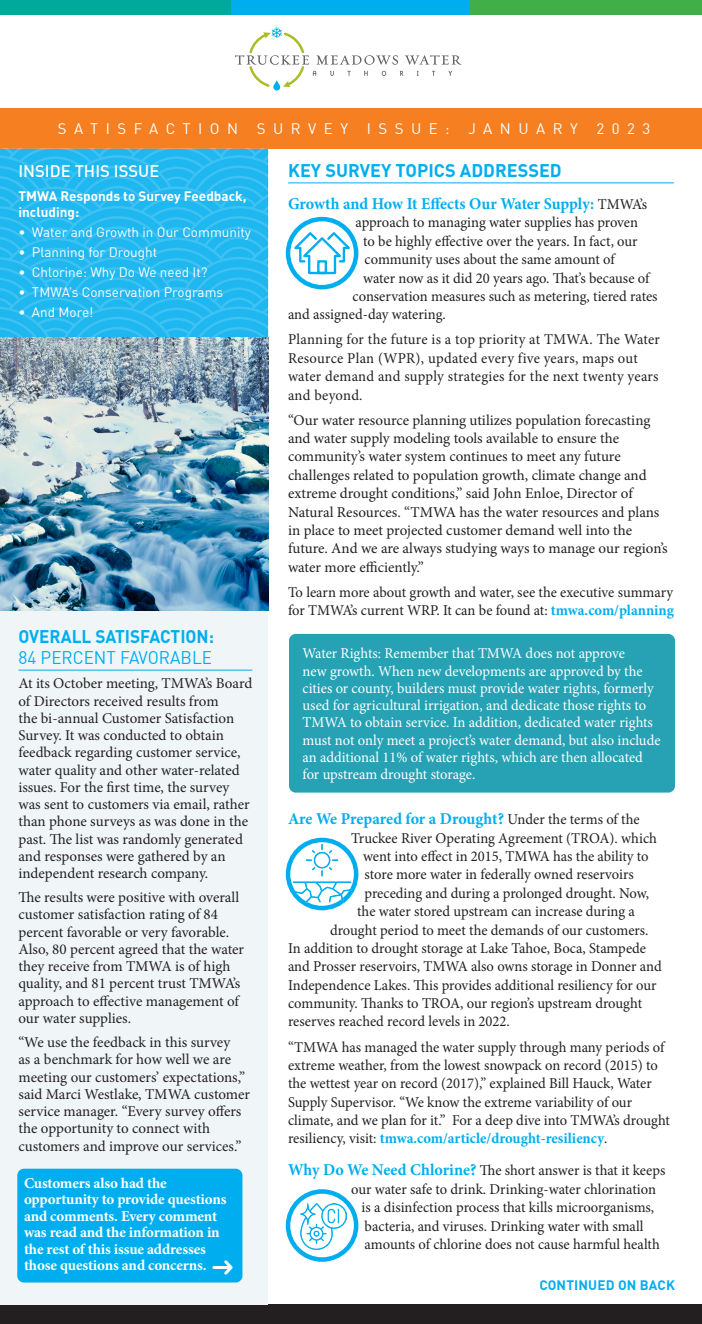
<style>
.page{position:relative;width:702px;height:1324px;background:#fff}
.page>*{position:absolute;margin:0;border:0;box-sizing:border-box;transform-origin:0 0}
.Main_headlines{font:700 18px/21px "DIN Offc Pro";color:#00aeef;scale:.95 1}
.Main_headlines-2{font:700 18px "DIN Offc Pro";color:#00aeef}
.Main_paragraphs{font:700 16.5px "Minion Pro";letter-spacing:-.005em;color:#00aeef}
.sidebar_headlines{font:500 16.5px "DIN Offc Pro";color:#fff}
.Main_paragraphs-2{font:15px/17.2px "Minion Pro";color:#231f20}
.Main_paragraphs-3{font:15px/17.2px "Minion Pro";color:#fff}
.Main_paragraphs-4{font:700 15px/16.5px "Minion Pro";letter-spacing:-.01em;color:#fff}
.t1{font:15px "DIN Offc Pro";letter-spacing:.5em;color:#fff}
.t2{font:13.5px "DIN Offc Pro";color:#fff}
.Bullet_list{font:700 13.5px/16.5px "DIN Offc Pro";color:#fff}
.Main_headlines-3{font:700 13.5px "DIN Offc Pro";letter-spacing:.01em;color:#00aeef}
.s1{font-weight:400;font-size:15px;color:#231f20}
.s2{font-weight:700;color:#00aeef}
.s3{font-weight:400}
.s4{font-weight:700;font-size:16.5px;color:#00aeef}
</style>
<div class="page">
<div style="left:0;top:0;width:231px;height:15px;background:#00a99b"></div>
<div style="left:231px;top:0;width:239px;height:15px;background:#00aeef"></div>
<div style="left:470px;top:0;width:231px;height:15px;background:#40ae49"></div>
<div style="left:0;top:108px;width:701px;height:41px;background:#f57f21"></div>
<svg style="left:235px;top:27px;width:226px;height:64px"></svg>
<div style="left:0;top:1304px;width:701px;height:19px;background:#231f20"></div>
<svg style="left:289px;top:230px;width:65px;height:45px"></svg>
<hr style="left:288px;top:182px;width:385px;height:1px;background:#00aeef">
<div style="left:289px;top:634px;width:385px;height:158px;background:#26a2b4;border-radius:7px"></div>
<div style="left:0;top:610px;width:268px;height:694px;background:#f0f6f8"></div>
<svg style="left:0;top:149px;width:269px;height:195px;background:#28baf0"></svg>
<hr style="left:18px;top:669px;width:234px;height:1px;background:#00aeef">
<img style="left:0;top:338px;width:268px;height:272px">
<div style="left:286px;top:837px;width:72px;height:73px;border:4px solid #00aeef;border-radius:50%"></div>
<div style="left:286px;top:1189px;width:72px;height:72px;border:4px solid #00aeef;border-radius:50%"></div>
<div style="left:286px;top:217px;width:72px;height:72px;border:4px solid #00aeef;border-radius:50%"></div>
<img style="left:290px;top:841px;width:63px;height:63px">
<img style="left:300px;top:1203px;width:46px;height:46px">
<div style="left:17px;top:1168px;width:225px;height:114px;background:#00aeef;border-radius:7px"></div>
<svg style="left:224px;top:1260px;width:9px;height:15px"></svg>
<hr style="left:214px;top:1266px;width:16px;height:3px;background:#fff">
<p class="t1" style="left:58px;top:117px;width:593px">SATISFACTION SURVEY ISSUE: JANUARY 2023</p>
<p class="Main_headlines-2" style="left:288px;top:156px;width:275px">KEY SURVEY TOPICS ADDRESSED</p>
<p class="Main_paragraphs" style="left:288px;top:192px;width:360px">Growth and How It Effects Our Water Supply: <span class="s1">TMWA’s</span></p>
<p class="Main_paragraphs-2" style="left:355px;top:214px;width:284px">approach to managing water supplies has proven</p>
<p class="Main_paragraphs-2" style="left:363px;top:232px;width:276px">to be highly effective over the years. In fact, our</p>
<p class="Main_paragraphs-2" style="left:364px;top:251px;width:251px">community uses about the same amount of</p>
<p class="Main_paragraphs-2" style="left:363px;top:269px;width:288px">water now as it did 20 years ago. That’s because of</p>
<p class="Main_paragraphs-2" style="left:352px;top:287px;width:306px">conservation measures such as metering, tiered rates</p>
<p class="Main_paragraphs-2" style="left:288px;top:306px;width:159px">and assigned-day watering.</p>
<p class="Main_paragraphs-2" style="left:288px;top:330px;width:373px;line-height:18.3px">Planning for the future is a top priority at TMWA. The Water Resource Plan (WPR), updated every five years, maps out water demand and supply strategies for the next twenty years and beyond.</p>
<p class="Main_paragraphs-2" style="left:288px;top:411px;width:381px;line-height:18.3px">“Our water resource planning utilizes population forecasting and water supply modeling tools available to ensure the community’s water system continues to meet any future challenges related to population growth, climate change and extreme drought conditions,” said John Enloe, Director of Natural Resources. “TMWA has the water resources and plans in place to meet projected customer demand well into the future. And we are always studying ways to manage our region’s water more efficiently.”</p>
<p class="Main_paragraphs-2" style="left:288px;top:583px;width:387px;line-height:18.5px">To learn more about growth and water, see the executive summary for TMWA’s current WRP. It can be found at: <span class="s2">tmwa.com/planning</span></p>
<p class="sidebar_headlines" style="left:18px;top:158px;width:142px">INSIDE THIS ISSUE</p>
<p class="Bullet_list" style="left:18px;top:186px;width:229px">TMWA Responds to Survey Feedback, including:</p>
<p class="t2" style="left:18px;top:222px;width:234px">• Water and Growth in Our Community</p>
<p class="t2" style="left:18px;top:241px;width:140px">• Planning for Drought</p>
<p class="t2" style="left:18px;top:261px;width:191px">• Chlorine: Why Do We need It?</p>
<p class="t2" style="left:18px;top:281px;width:206px">• TMWA’s Conservation Programs</p>
<p class="t2" style="left:18px;top:301px;width:76px">• And More!</p>
<p class="Main_headlines" style="left:18px;top:624px;width:207px">OVERALL SATISFACTION:<br><span class="s3">84 PERCENT FAVORABLE</span></p>
<p class="Main_paragraphs-2" style="left:18px;top:675px;width:235px">At its October meeting, TMWA’s Board of Directors received results from<br>the bi-annual Customer Satisfaction Survey. It was conducted to obtain feedback regarding customer service, water quality and other water-related issues. For the first time, the survey was sent to customers via email, rather than phone surveys as was done in the past. The list was randomly generated and responses were gathered by an independent research company.</p>
<p class="Main_paragraphs-2" style="left:18px;top:888px;width:227px">The results were positive with overall customer satisfaction rating of 84 percent favorable or very favorable.<br>Also, 80 percent agreed that the water they receive from TMWA is of high quality, and 81 percent trust TMWA’s approach to effective management of our water supplies.</p>
<p class="Main_paragraphs-2" style="left:18px;top:1033px;width:233px">“We use the feedback in this survey<br>as a benchmark for how well we are meeting our customers’ expectations,” said Marci Westlake, TMWA customer service manager. “Every survey offers the opportunity to connect with customers and improve our services.”</p>
<p class="Main_paragraphs-4" style="left:24px;top:1174px;width:204px">Customers also had the opportunity to provide questions and comments. Every comment was read and the information in the rest of this issue addresses those questions and concerns.</p>
<p class="Main_paragraphs-3" style="left:302px;top:645px;width:359px">Water Rights: Remember that TMWA does not approve<br>new growth. When new developments are approved by the cities or county, builders must provide water rights, formerly used for agricultural irrigation, and dedicate those rights to TMWA to obtain service. In addition, dedicated water rights must not only meet a project’s water demand, but also include an additional 11% of water rights, which are then allocated for upstream drought storage.</p>
<p class="Main_paragraphs" style="left:288px;top:807px;width:353px">Are We Prepared for a Drought? <span class="s1">Under the terms of the</span></p>
<p class="Main_paragraphs-2" style="left:351px;top:829px;width:307px">Truckee River Operating Agreement (TROA). which</p>
<p class="Main_paragraphs-2" style="left:363px;top:847px;width:287px">went into effect in 2015, TMWA has the ability to</p>
<p class="Main_paragraphs-2" style="left:364px;top:866px;width:270px">store more water in federally owned reservoirs</p>
<p class="Main_paragraphs-2" style="left:364px;top:884px;width:286px">preceding and during a prolonged drought. Now,</p>
<p class="Main_paragraphs-2" style="left:357px;top:902px;width:279px">the water stored upstream can increase during a</p>
<p class="Main_paragraphs-2" style="left:330px;top:921px;width:320px">drought period to meet the demands of our customers.</p>
<p class="Main_paragraphs-2" style="left:288px;top:939px;width:359px">In addition to drought storage at Lake Tahoe, Boca, Stampede</p>
<p class="Main_paragraphs-2" style="left:288px;top:958px;width:375px">and Prosser reservoirs, TMWA also owns storage in Donner and</p>
<p class="Main_paragraphs-2" style="left:288px;top:976px;width:370px">Independence Lakes. This provides additional resiliency for our</p>
<p class="Main_paragraphs-2" style="left:288px;top:994px;width:355px">community. Thanks to TROA, our region’s upstream drought</p>
<p class="Main_paragraphs-2" style="left:288px;top:1013px;width:223px">reserves reached record levels in 2022.</p>
<p class="Main_paragraphs-2" style="left:288px;top:1037px;width:383px;line-height:18.3px">“TMWA has managed the water supply through many periods of extreme weather, from the lowest snowpack on record (2015) to the wettest year on record (2017),” explained Bill Hauck, Water Supply Supervisor. “We know the extreme variability of our climate, and we plan for it.” For a deep dive into TMWA’s drought resiliency, visit: <span class="s2">tmwa.com/article/drought-resiliency</span>.</p>
<p class="Main_paragraphs-2" style="left:288px;top:1162px;width:379px"><span class="s4">Why Do We Need Chlorine?</span> The short answer is that it keeps</p>
<p class="Main_paragraphs-2" style="left:351px;top:1180px;width:306px">our water safe to drink. Drinking-water chlorination</p>
<p class="Main_paragraphs-2" style="left:361px;top:1198px;width:294px">is a disinfection process that kills microorganisms,</p>
<p class="Main_paragraphs-2" style="left:364px;top:1217px;width:280px">bacteria, and viruses. Drinking water with small</p>
<p class="Main_paragraphs-2" style="left:364px;top:1235px;width:297px">amounts of chlorine does not cause harmful health</p>
<p class="Main_headlines-3" style="left:539px;top:1273px;width:137px">CONTINUED ON BACK</p>
</div>
